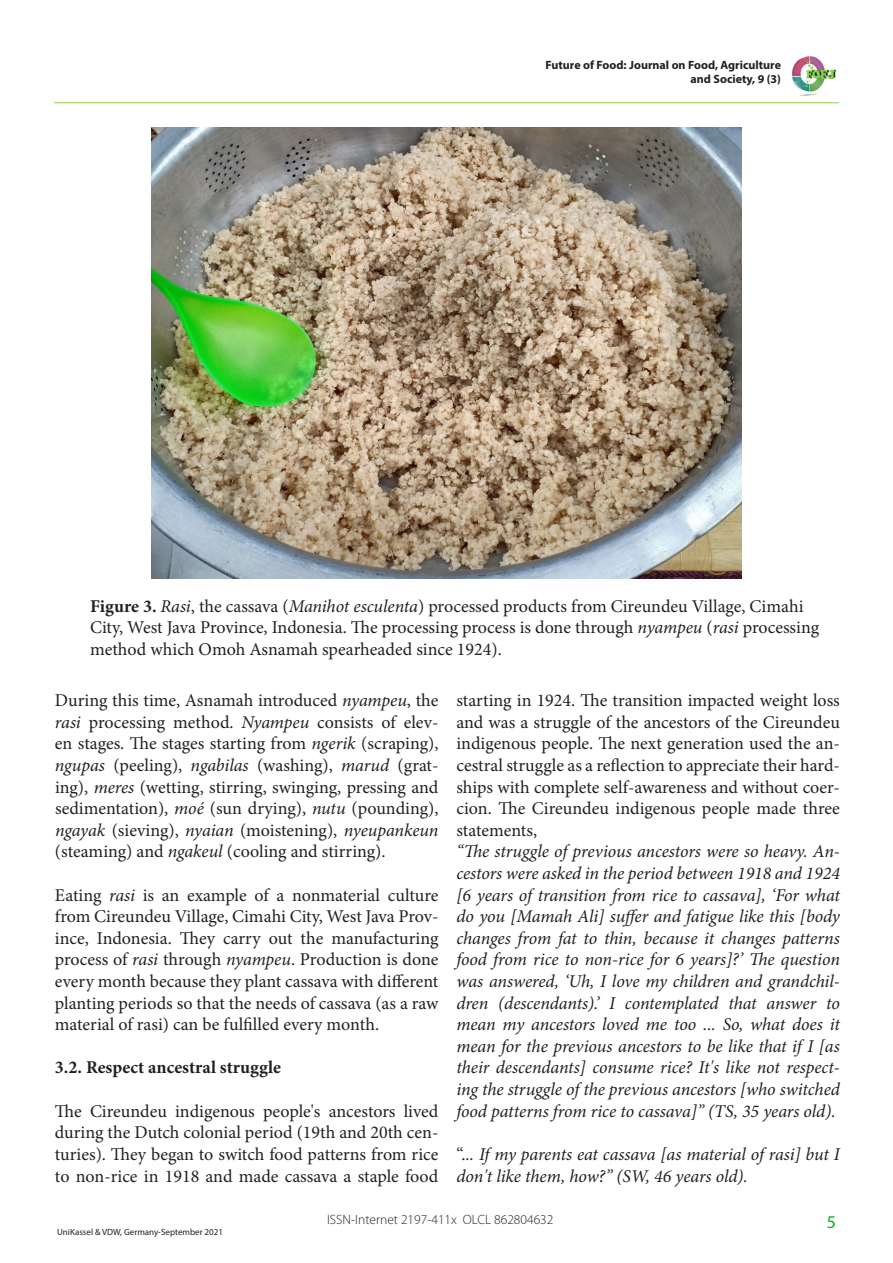
<style>
.page{position:relative;width:893px;height:1263px;background:#fff}
.page>*{position:absolute;margin:0;border:0;box-sizing:border-box;transform-origin:0 0}
.t1{font:18px/21.6px "Minion Pro";color:#231f20;text-align:justify}
.t2{font:italic 18px/21.6px "Minion Pro";letter-spacing:-.005em;color:#231f20;text-align:justify}
.t3{font:700 18px "Minion Pro";color:#231f20}
.t4{font:18px "Myriad Pro";color:#00b51a}
.t5{font:300 13.5px "Myriad Pro";color:#231f20}
.t6{font:700 12px/14.4px "Myriad Pro";color:#231f20;text-align:right}
.t7{font:9px "Myriad Pro";color:#231f20}
.s1{font-weight:700}
.s2{font-style:italic}
.s3{font-style:normal}
</style>
<div class="page">
<hr style="left:55px;top:102px;width:783px;height:1px;background:#92d050">
<img style="left:792px;top:56px;width:44px;height:39px">
<img style="left:151px;top:128px;width:590px;height:450px">
<p class="t6" style="left:545px;top:57px;width:237px">Future of Food: Journal on Food, Agriculture and Society, 9 (3)</p>
<p class="t1" style="left:90px;top:595px;width:731px;text-align:left"><span class="s1">Figure 3.</span> <span class="s2">Rasi</span>, the cassava (<span class="s2">Manihot esculenta</span>) processed products from Cireundeu Village, Cimahi<br>City, West Java Province, Indonesia. The processing process is done through <span class="s2">nyampeu</span> (<span class="s2">rasi</span> processing method which Omoh Asnamah spearheaded since 1924).</p>
<p class="t1" style="left:55px;top:690px;width:385px">During this time, Asnamah introduced <span class="s2">nyampeu</span>, the <span class="s2">rasi</span> processing method. <span class="s2">Nyampeu</span> consists of elev&shy;en stages. The stages starting from <span class="s2">ngerik</span> (scraping), <span class="s2">ngupas</span> (peeling), <span class="s2">ngabilas</span> (washing), <span class="s2">marud</span> (grat&shy;ing), <span class="s2">meres</span> (wetting, stirring, swinging, pressing and sedimentation), <span class="s2">moé</span> (sun drying), <span class="s2">nutu</span> (pounding), <span class="s2">ngayak</span> (sieving), <span class="s2">nyaian</span> (moistening), <span class="s2">nyeupankeun </span>(steaming) and <span class="s2">ngakeul</span> (cooling and stirring).</p>
<p class="t1" style="left:55px;top:884px;width:385px">Eating <span class="s2">rasi</span> is an example of a nonmaterial culture from Cireundeu Village, Cimahi City, West Java Prov&shy;ince, Indonesia. They carry out the manufacturing process of <span class="s2">rasi</span> through <span class="s2">nyampeu</span>. Production is done every month because they plant cassava with different planting periods so that the needs of cassava (as a raw material of rasi) can be fulfilled every month.</p>
<p class="t3" style="left:55px;top:1055px;width:228px">3.2. Respect ancestral struggle</p>
<p class="t1" style="left:55px;top:1100px;width:385px">The Cireundeu indigenous people's ancestors lived during the Dutch colonial period (19th and 20th cen&shy;turies). They began to switch food patterns from rice to non-rice in 1918 and made cassava a staple food</p>
<p class="t1" style="left:456px;top:690px;width:385px">starting in 1924. The transition impacted weight loss and was a struggle of the ancestors of the Cireundeu indigenous people. The next generation used the an&shy;cestral struggle as a reflection to appreciate their hard&shy;ships with complete self-awareness and without coer&shy;cion. The Cireundeu indigenous people made three statements,</p>
<p class="t2" style="left:456px;top:841px;width:385px">“The struggle of previous ancestors were so heavy. An&shy;cestors were asked in the period between 1918 and 1924 [6 years of transition from rice to cassava], ‘For what do you [Mamah Ali] suffer and fatigue like this [body changes from fat to thin, because it changes patterns food from rice to non-rice for 6 years]?’ The question was answered, ‘Uh, I love my children and grandchil&shy;dren (descendants).’ I contemplated that answer to mean my ancestors loved me too ... So, what does it mean for the previous ancestors to be like that if I [as their descendants] consume rice? It's like not respect&shy;ing the struggle of the previous ancestors [who switched food patterns from rice to cassava]” (TS, 35 years old).</p>
<p class="t2" style="left:456px;top:1143px;width:385px"><span class="s3">“.</span>.. If my parents eat cassava [as material of rasi] but I don't like them, how?” (SW, 46 years old).</p>
<p class="t7" style="left:57px;top:1226px;width:167px">UniKassel &amp; VDW, Germany-September 2021</p>
<p class="t5" style="left:327px;top:1212px;width:228px">ISSN-Internet 2197-411x OLCL 862804632</p>
<p class="t4" style="left:827px;top:1211px;width:11px">5</p>
</div>
